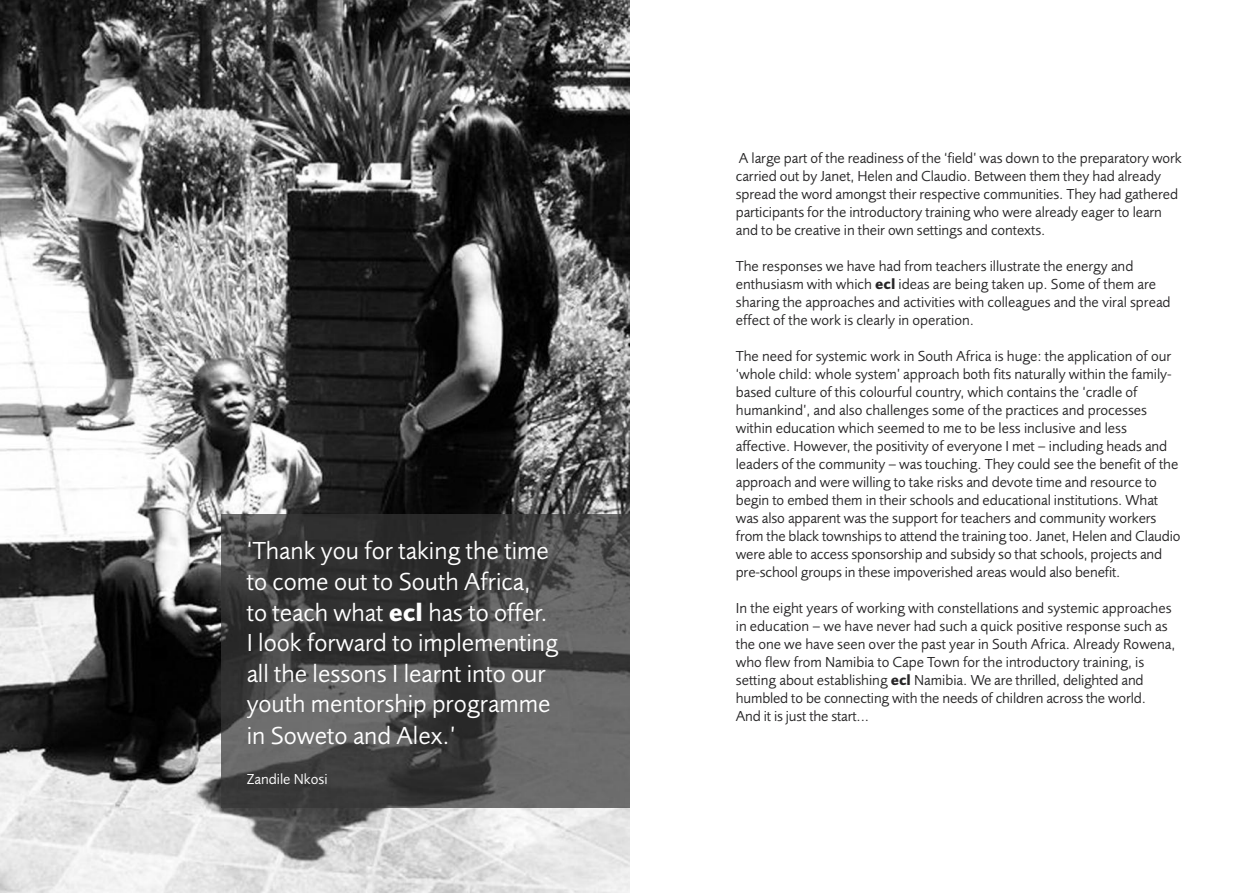
<style>
.page{position:relative;width:1259px;height:893px;background:#fff}
.page>*{position:absolute;margin:0;border:0;box-sizing:border-box;transform-origin:0 0}
.t1{font:25.5px/30.8px "Foundry Sans";color:#fff}
.t2{font:15px/18px "Foundry Sans";letter-spacing:-.005em;color:#272627}
.t3{font:15px "Foundry Sans";color:#fff}
.s1{font-weight:700}
</style>
<div class="page">
<img style="left:0;top:0;width:629px;height:893px">
<img style="left:221px;top:514px;width:408px;height:294px">
<h1 class="t1" style="left:247px;top:538px;width:313px">‘Thank you for taking the time to come out to South Africa,<br>to teach what <span class="s1">ecl</span> has to offer.<br>I look forward to implementing all the lessons I learnt into our youth mentorship programme in Soweto and Alex.’</h1>
<p class="t3" style="left:247px;top:773px;width:82px">Zandile Nkosi</p>
<p class="t2" style="left:736px;top:150px;width:447px">A large part of the readiness of the ‘field’ was down to the preparatory work carried out by Janet, Helen and Claudio. Between them they had already spread the word amongst their respective communities. They had gathered participants for the introductory training who were already eager to learn and to be creative in their own settings and contexts.</p>
<p class="t2" style="left:736px;top:258px;width:436px">The responses we have had from teachers illustrate the energy and enthusiasm with which <span class="s1">ecl</span> ideas are being taken up. Some of them are sharing the approaches and activities with colleagues and the viral spread effect of the work is clearly in operation.</p>
<p class="t2" style="left:736px;top:348px;width:446px">The need for systemic work in South Africa is huge: the application of our ‘whole child: whole system’ approach both fits naturally within the family&shy;based culture of this colourful country, which contains the ‘cradle of humankind’, and also challenges some of the practices and processes within education which seemed to me to be less inclusive and less affective. However, the positivity of everyone I met – including heads and leaders of the community – was touching. They could see the benefit of the approach and were willing to take risks and devote time and resource to begin to embed them in their schools and educational institutions. What was also apparent was the support for teachers and community workers from the black townships to attend the training too. Janet, Helen and Claudio were able to access sponsorship and subsidy so that schools, projects and pre-school groups in these impoverished areas would also benefit.</p>
<p class="t2" style="left:736px;top:600px;width:441px">In the eight years of working with constellations and systemic approaches in education – we have never had such a quick positive response such as the one we have seen over the past year in South Africa. Already Rowena, who flew from Namibia to Cape Town for the introductory training, is setting about establishing <span class="s1">ecl</span> Namibia. We are thrilled, delighted and humbled to be connecting with the needs of children across the world.<br>And it is just the start...</p>
</div>
